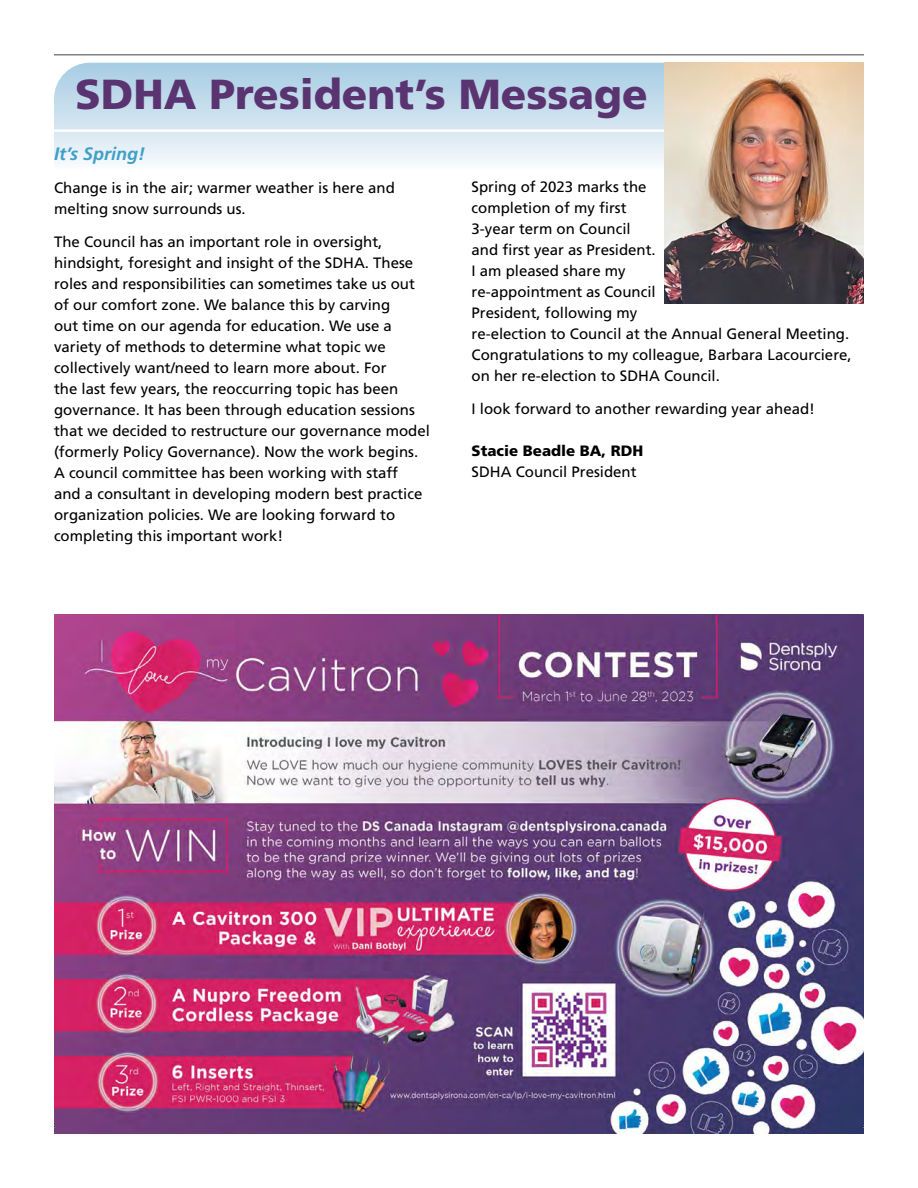
<style>
.page{position:relative;width:918px;height:1188px;background:#fff}
.page>*{position:absolute;margin:0;border:0;box-sizing:border-box;transform-origin:0 0}
.t1{font:900 42px "Frutiger LT Std";color:#5a3471}
.t2{font:italic 700 18px "Frutiger LT Std";color:#419fc7}
.t3{font:15px/21px "Frutiger LT Std";color:#000}
.t4{font:900 15px "Frutiger LT Std";color:#000}
</style>
<div class="page">
<svg style="left:54px;top:63px;width:611px;height:125px"></svg>
<hr style="left:54px;top:54px;width:810px;height:2px;background:#808285">
<hr style="left:54px;top:129px;width:635px;height:3px;background:#fff">
<img style="left:665px;top:62px;width:199px;height:242px">
<img style="left:54px;top:615px;width:810px;height:519px">
<h1 class="t1" style="left:75px;top:69px;width:574px">SDHA President’s Message</h1>
<p class="t2" style="left:54px;top:143px;width:93px">It’s Spring!</p>
<p class="t3" style="left:54px;top:177px;width:342px">Change is in the air; warmer weather is here and melting snow surrounds us.</p>
<p class="t3" style="left:54px;top:231px;width:377px">The Council has an important role in oversight, hindsight, foresight and insight of the SDHA. These roles and responsibilities can sometimes take us out of our comfort zone. We balance this by carving<br>out time on our agenda for education. We use a variety of methods to determine what topic we collectively want/need to learn more about. For<br>the last few years, the reoccurring topic has been governance. It has been through education sessions that we decided to restructure our governance model (formerly Policy Governance). Now the work begins.<br>A council committee has been working with staff<br>and a consultant in developing modern best practice organization policies. We are looking forward to completing this important work!</p>
<p class="t3" style="left:472px;top:177px;width:382px">Spring of 2023 marks the<br>completion of my first<br>3-year term on Council<br>and first year as President.<br>I am pleased share my<br>re-appointment as Council<br>President, following my<br>re-election to Council at the Annual General Meeting.<br>Congratulations to my colleague, Barbara Lacourciere, on her re-election to SDHA Council.</p>
<p class="t3" style="left:472px;top:399px;width:345px">I look forward to another rewarding year ahead!</p>
<p class="t4" style="left:472px;top:442px;width:173px">Stacie Beadle BA, RDH</p>
<p class="t3" style="left:472px;top:462px;width:167px">SDHA Council President</p>
</div>
